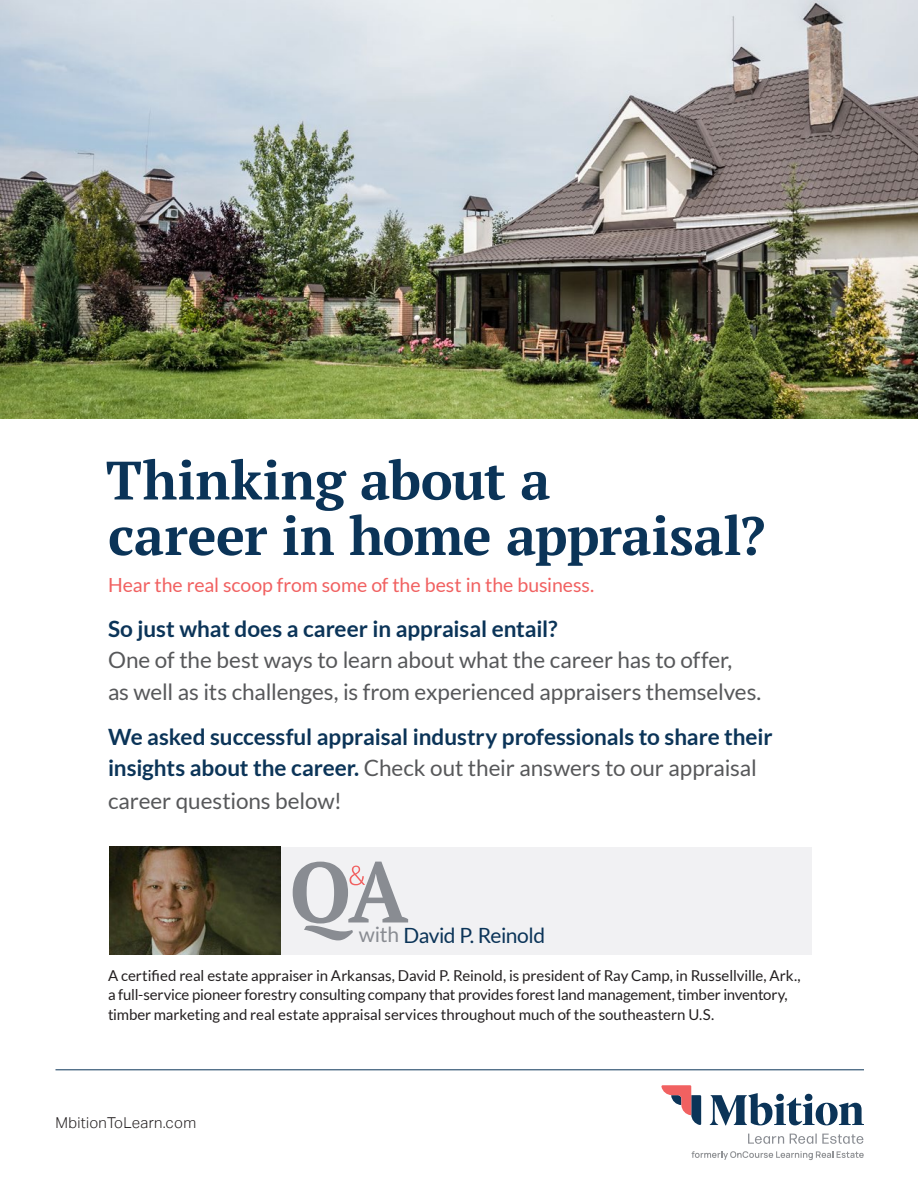
<style>
.page{position:relative;width:918px;height:1188px;background:#fff}
.page>*{position:absolute;margin:0;border:0;box-sizing:border-box;transform-origin:0 0}
.t1{font:700 54px/55.5px "PT Serif";letter-spacing:-.005em;color:#0b3458}
.call_out{font:22.5px/31.5px "Lato";letter-spacing:-.005em;color:#57585a}
.call_out-2{font:700 22.5px/32.2px "Lato";letter-spacing:-.005em;color:#0b3458}
.call_out-3{font:21px "Lato";letter-spacing:-.02em;color:#0b3458}
.Deck{font:19.5px "Lato";color:#f16161}
.Body{font:15px/19.5px "Lato";letter-spacing:-.005em;color:#231f20}
.t2{font:300 15px "Aktiv Grotesk";letter-spacing:.02em;color:#231f20}
.s1{font-weight:700;color:#0b3458}
.s2{font-weight:400;color:#57585a}
.s3{color:#898c92}
</style>
<div class="page">
<img style="left:0;top:0;width:918px;height:419px">
<div style="left:264px;top:847px;width:547px;height:108px;background:#f1f1f3"></div>
<img style="left:109px;top:847px;width:172px;height:108px">
<hr style="left:56px;top:1070px;width:808px;height:1px;background:#0b3458">
<svg style="left:293px;top:862px;width:115px;height:78px"></svg>
<svg style="left:692px;top:1151px;width:172px;height:9px"></svg>
<svg style="left:710px;top:1093px;width:154px;height:32px"></svg>
<svg style="left:661px;top:1085px;width:40px;height:40px"></svg>
<svg style="left:748px;top:1134px;width:36px;height:10px"></svg>
<svg style="left:790px;top:1134px;width:73px;height:10px"></svg>
<p class="t1" style="left:106px;top:452px;width:661px">Thinking about a<br>career in home appraisal?</p>
<p class="Deck" style="left:108px;top:574px;width:488px">Hear the real scoop from some of the best in the business.</p>
<p class="call_out" style="left:108px;top:613px;width:655px"><span class="s1">So just what does a career in appraisal entail?<br></span>One of the best ways to learn about what the career has to offer,<br>as well as its challenges, is from experienced appraisers themselves.</p>
<p class="call_out-2" style="left:108px;top:720px;width:666px">We asked successful appraisal industry professionals to share their insights about the career. <span class="s2">Check out their answers to our appraisal career questions below!</span></p>
<p class="call_out-3" style="left:359px;top:923px;width:188px"><span class="s3">with</span> David P. Reinold</p>
<p class="Body" style="left:108px;top:966px;width:694px">A certified real estate appraiser in Arkansas, David P. Reinold, is president of Ray Camp, in Russellville, Ark., a full-service pioneer forestry consulting company that provides forest land management, timber inventory, timber marketing and real estate appraisal services throughout much of the southeastern U.S.</p>
<p class="t2" style="left:56px;top:1114px;width:142px">MbitionToLearn.com</p>
</div>
